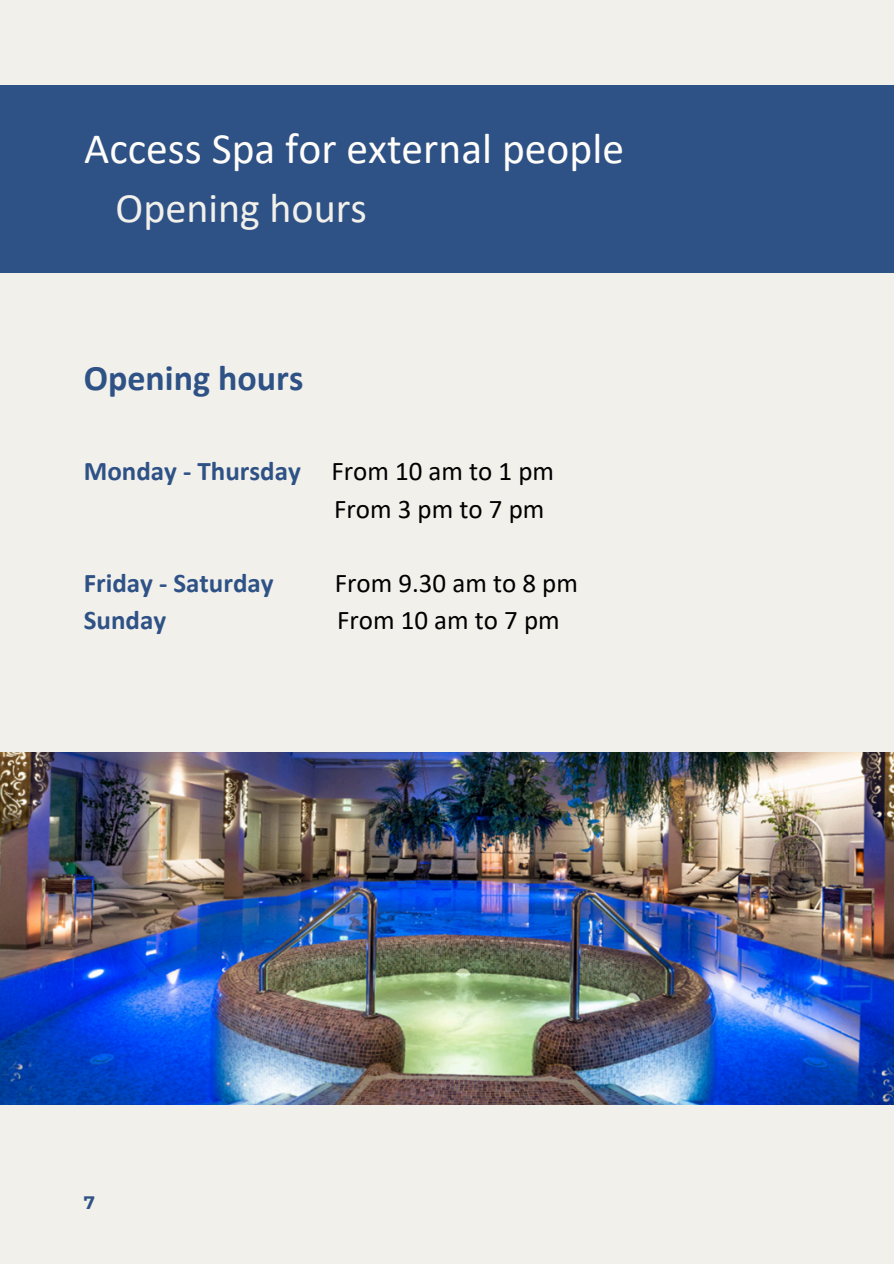
<style>
.page{position:relative;width:894px;height:1264px;background:#fff}
.page>*{position:absolute;margin:0;border:0;box-sizing:border-box;transform-origin:0 0}
.t1{font:43.5px "Calibri";color:#fffdf9}
.t2{font:42px "Calibri";color:#f2f0eb}
.t3{font:700 36px "Calibri";color:#2e5286}
.t4{font:27px/37.2px "Calibri";color:#000}
.t5{font:700 27px "Calibri";color:#2e5286}
.t6{font:700 18px "Montserrat";color:#2e5286}
.s1{font-weight:700;color:#2e5286}
</style>
<div class="page">
<div style="left:0;top:0;width:893px;height:1263px;background:#f2f0eb"></div>
<div style="left:0;top:85px;width:893px;height:187px;background:#2e5286"></div>
<img style="left:0;top:752px;width:893px;height:352px">
<h1 class="t1" style="left:84px;top:130px;width:541px">Access Spa for external people</h1>
<h2 class="t2" style="left:115px;top:190px;width:253px">Opening hours</h2>
<h3 class="t3" style="left:84px;top:363px;width:221px">Opening hours</h3>
<p class="t4" style="left:334px;top:455px;width:221px;text-indent:-250px"><span class="s1">Monday - Thursday</span> From 10 am to 1 pm<br>From 3 pm to 7 pm</p>
<p class="t5" style="left:84px;top:571px;width:191px">Friday - Saturday</p>
<p class="t4" style="left:334px;top:566px;width:245px">From 9.30 am to 8 pm</p>
<p class="t5" style="left:84px;top:609px;width:84px">Sunday</p>
<p class="t4" style="left:337px;top:603px;width:224px">From 10 am to 7 pm</p>
<p class="t6" style="left:84px;top:1191px;width:13px">7</p>
</div>
